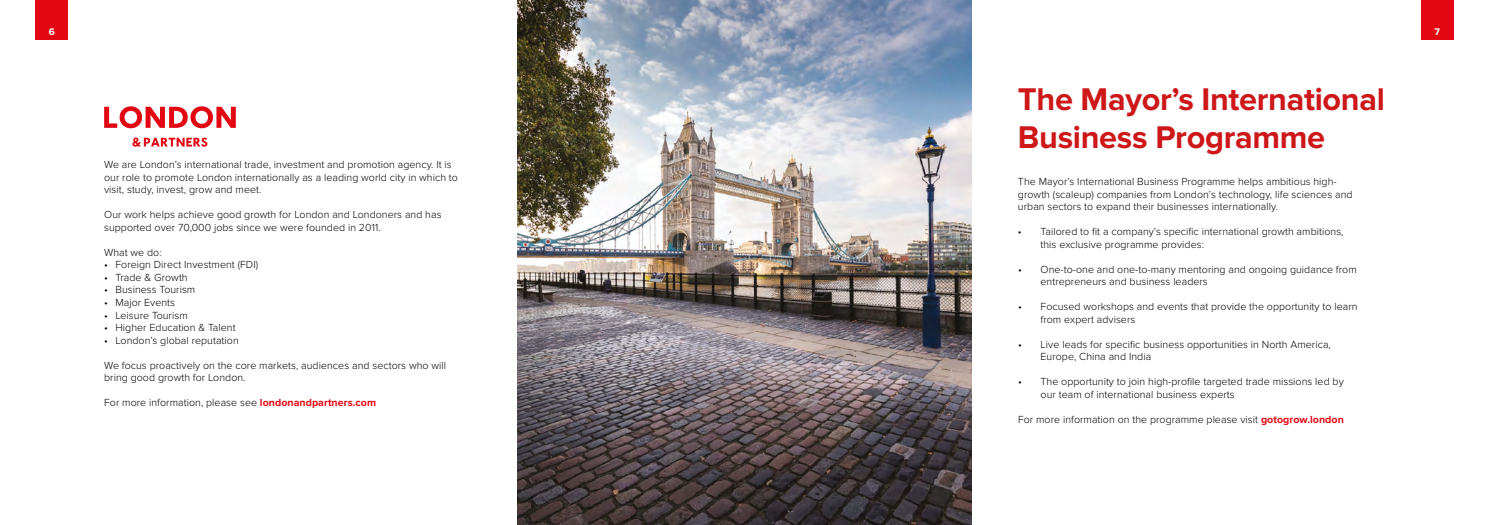
<style>
.page{position:relative;width:1489px;height:525px;background:#fff}
.page>*{position:absolute;margin:0;border:0;box-sizing:border-box;transform-origin:0 0}
.t1{font:700 32.5px/37.5px "Proxima Nova";letter-spacing:-.01em;color:#cd1719}
.t2{font:300 10.62px/12.5px "Proxima Nova";letter-spacing:.005em;color:#000}
.t3{font:700 10px "Proxima Nova";color:#fff}
.s1{font-weight:700;color:#e30613}
</style>
<div class="page">
<div style="left:35px;top:0;width:33px;height:39px;background:#e30613"></div>
<div style="left:1420px;top:0;width:33px;height:39px;background:#e30613"></div>
<img style="left:518px;top:0;width:453px;height:524px">
<svg style="left:104px;top:106px;width:132px;height:22px"></svg>
<svg style="left:132px;top:137px;width:75px;height:10px"></svg>
<p class="t3" style="left:49px;top:26px;width:8px">6</p>
<p class="t3" style="left:1434px;top:26px;width:7px">7</p>
<p class="t2" style="left:104px;top:159px;width:355px">We are London’s international trade, investment and promotion agency. It is our role to promote London internationally as a leading world city in which to visit, study, invest, grow and meet.</p>
<p class="t2" style="left:104px;top:209px;width:339px">Our work helps achieve good growth for London and Londoners and has supported over 70,000 jobs since we were founded in 2011.</p>
<p class="t2" style="left:104px;top:246px;width:59px">What we do:</p>
<p class="t2" style="left:104px;top:259px;width:155px">• Foreign Direct Investment (FDI)</p>
<p class="t2" style="left:104px;top:271px;width:85px">• Trade &amp; Growth</p>
<p class="t2" style="left:104px;top:283px;width:93px">• Business Tourism</p>
<p class="t2" style="left:104px;top:296px;width:72px">• Major Events</p>
<p class="t2" style="left:104px;top:308px;width:85px">• Leisure Tourism</p>
<p class="t2" style="left:104px;top:321px;width:133px">• Higher Education &amp; Talent</p>
<p class="t2" style="left:104px;top:333px;width:136px">• London’s global reputation</p>
<p class="t2" style="left:104px;top:358px;width:343px">We focus proactively on the core markets, audiences and sectors who will bring good growth for London.</p>
<p class="t2" style="left:104px;top:396px;width:273px">For more information, please see <span class="s1">londonandpartners.com</span></p>
<h1 class="t1" style="left:1017px;top:81px;width:368px">The Mayor’s International<br>Business Programme</h1>
<p class="t2" style="left:1017px;top:175px;width:336px">The Mayor’s International Business Programme helps ambitious high&shy;growth (scaleup) companies from London’s technology, life sciences and urban sectors to expand their businesses internationally.</p>
<p class="t2" style="left:1040px;top:225px;width:304px;text-indent:-23px">• Tailored to fit a company’s specific international growth ambitions, this exclusive programme provides:</p>
<p class="t2" style="left:1040px;top:263px;width:318px;text-indent:-23px">• One-to-one and one-to-many mentoring and ongoing guidance from entrepreneurs and business leaders</p>
<p class="t2" style="left:1040px;top:300px;width:318px;text-indent:-23px">• Focused workshops and events that provide the opportunity to learn from expert advisers</p>
<p class="t2" style="left:1040px;top:338px;width:292px;text-indent:-23px">• Live leads for specific business opportunities in North America,<br>Europe, China and India</p>
<p class="t2" style="left:1040px;top:375px;width:305px;text-indent:-23px">• The opportunity to join high-profile targeted trade missions led by our team of international business experts</p>
<p class="t2" style="left:1017px;top:413px;width:327px">For more information on the programme please visit <span class="s1">gotogrow.london</span></p>
</div>
